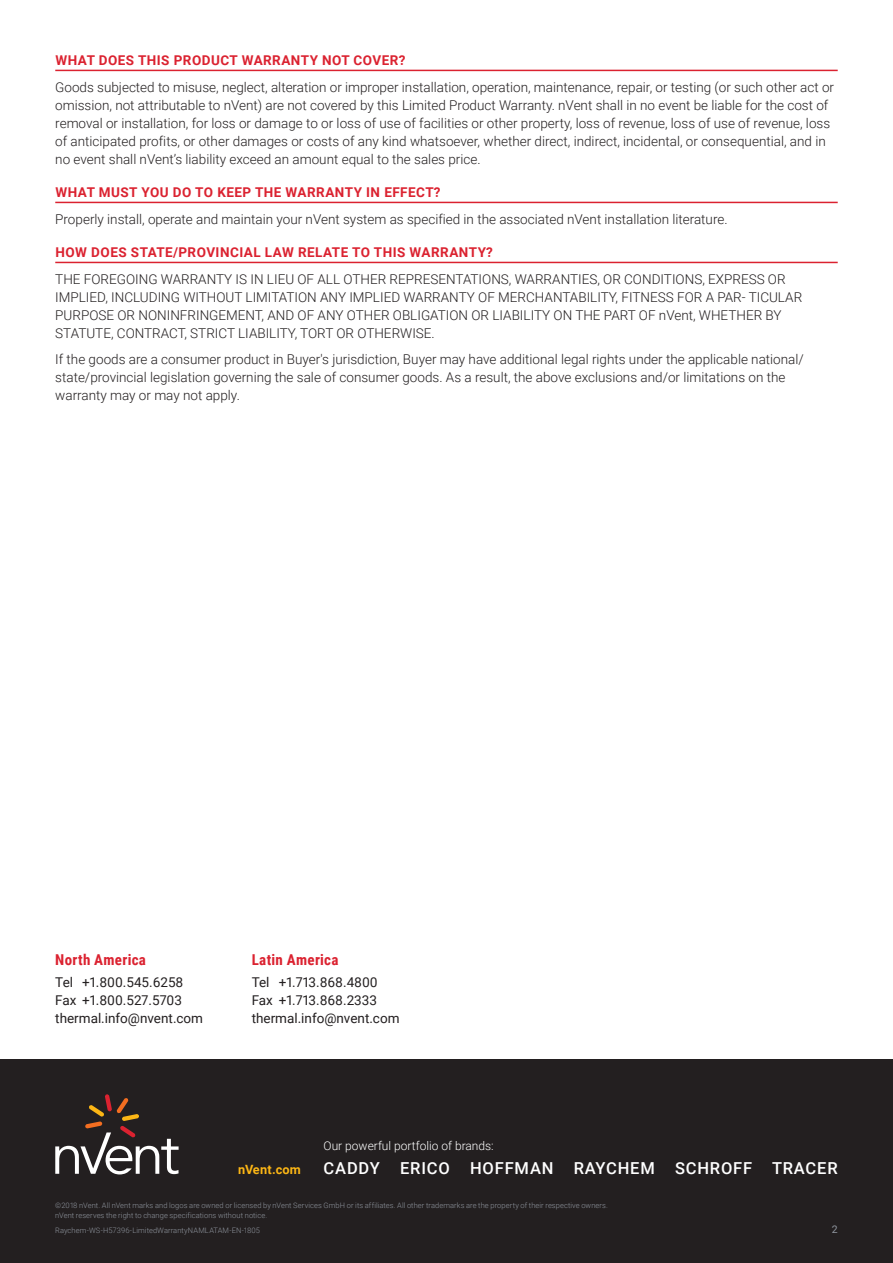
<style>
.page{position:relative;width:893px;height:1263px;background:#fff}
.page>*{position:absolute;margin:0;border:0;box-sizing:border-box;transform-origin:0 0}
.t1{font:500 16.5px "Roboto";letter-spacing:.05em;color:#fff}
.t2{font:700 15px "Roboto Condensed";letter-spacing:.02em;color:#db2230}
.t3{font:300 13.5px/18px "Roboto";color:#231f20}
.t4{font:700 13.5px "Roboto";letter-spacing:.035em;color:#db2230}
.t5{font:13.5px/18px "Roboto";color:#231f20}
.t6{font:700 12.75px "Roboto";letter-spacing:.015em;color:#fcb615}
.t7{font:300 12px "Roboto";color:#fff}
.t8{font:10.5px "Roboto";color:#8f959e}
.t9{font:300 7.5px/10.5px "Roboto";letter-spacing:.01em;color:#8f959e}
</style>
<div class="page">
<div style="left:0;top:1059px;width:893px;height:204px;background:#231f20"></div>
<svg style="left:55px;top:1094px;width:124px;height:80px"></svg>
<hr style="left:55px;top:70px;width:783px;height:1px;background:#db2230">
<hr style="left:55px;top:202px;width:783px;height:1px;background:#db2230">
<hr style="left:55px;top:262px;width:783px;height:1px;background:#db2230">
<p class="t4" style="left:56px;top:51px;width:351px">WHAT DOES THIS PRODUCT WARRANTY NOT COVER?</p>
<p class="t3" style="left:55px;top:78px;width:780px">Goods subjected to misuse, neglect, alteration or improper installation, operation, maintenance, repair, or testing (or such other act or omission, not attributable to nVent) are not covered by this Limited Product Warranty. nVent shall in no event be liable for the cost of removal or installation, for loss or damage to or loss of use of facilities or other property, loss of revenue, loss of use of revenue, loss of anticipated profits, or other damages or costs of any kind whatsoever, whether direct, indirect, incidental, or consequential, and in no event shall nVent’s liability exceed an amount equal to the sales price.</p>
<p class="t4" style="left:56px;top:183px;width:387px">WHAT MUST YOU DO TO KEEP THE WARRANTY IN EFFECT?</p>
<p class="t3" style="left:55px;top:210px;width:674px">Properly install, operate and maintain your nVent system as specified in the associated nVent installation literature.</p>
<p class="t4" style="left:56px;top:243px;width:439px">HOW DOES STATE/PROVINCIAL LAW RELATE TO THIS WARRANTY?</p>
<p class="t3" style="left:55px;top:270px;width:748px">THE FOREGOING WARRANTY IS IN LIEU OF ALL OTHER REPRESENTATIONS, WARRANTIES, OR CONDITIONS, EXPRESS OR IMPLIED, INCLUDING WITHOUT LIMITATION ANY IMPLIED WARRANTY OF MERCHANTABILITY, FITNESS FOR A PAR- TICULAR PURPOSE OR NONINFRINGEMENT, AND OF ANY OTHER OBLIGATION OR LIABILITY ON THE PART OF nVent, WHETHER BY STATUTE, CONTRACT, STRICT LIABILITY, TORT OR OTHERWISE.</p>
<p class="t3" style="left:55px;top:350px;width:750px">If the goods are a consumer product in Buyer's jurisdiction, Buyer may have additional legal rights under the applicable national/ state/provincial legislation governing the sale of consumer goods. As a result, the above exclusions and/or limitations on the warranty may or may not apply.</p>
<p class="t2" style="left:55px;top:949px;width:92px">North America</p>
<p class="t5" style="left:55px;top:973px;width:149px">Tel +1.800.545.6258<br>Fax +1.800.527.5703 thermal.info@nvent.com</p>
<p class="t2" style="left:252px;top:949px;width:88px">Latin America</p>
<p class="t5" style="left:252px;top:973px;width:149px">Tel +1.713.868.4800<br>Fax +1.713.868.2333 thermal.info@nvent.com</p>
<p class="t7" style="left:324px;top:1137px;width:172px">Our powerful portfolio of brands:</p>
<p class="t6" style="left:238px;top:1160px;width:64px">nVent.com</p>
<p class="t1" style="left:324px;top:1156px;width:516px">CADDY ERICO HOFFMAN RAYCHEM SCHROFF TRACER</p>
<p class="t9" style="left:55px;top:1200px;width:554px">©2018 nVent. All nVent marks and logos are owned or licensed by nVent Services GmbH or its affiliates. All other trademarks are the property of their respective owners. nVent reserves the right to change specifications without notice.</p>
<p class="t9" style="left:55px;top:1225px;width:206px">Raychem-WS-H57396-LimitedWarrantyNAMLATAM-EN-1805</p>
<p class="t8" style="left:832px;top:1222px;width:7px">2</p>
</div>
